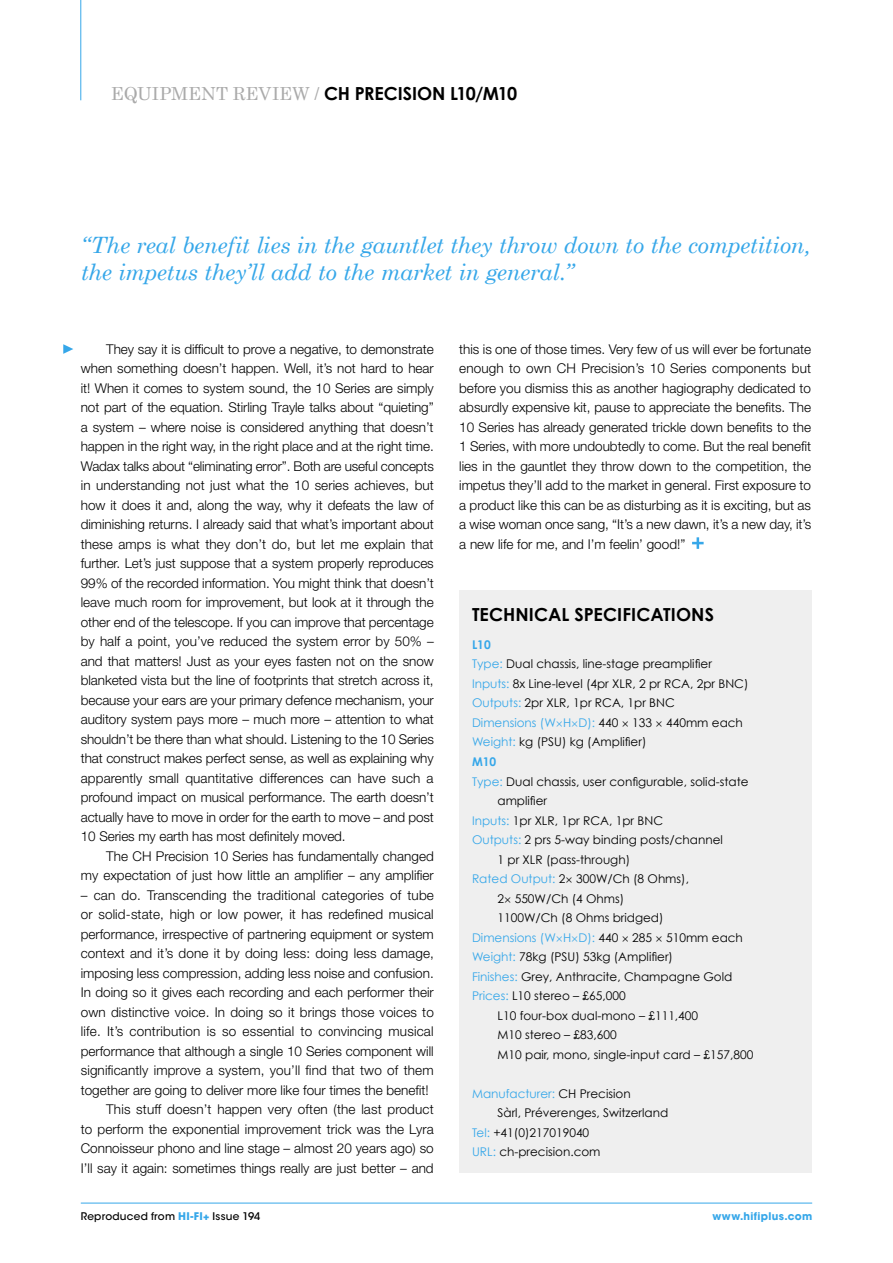
<style>
.page{position:relative;width:893px;height:1263px;background:#fff}
.page>*{position:absolute;margin:0;border:0;box-sizing:border-box;transform-origin:0 0}
.t1{font:italic 22.5px/27px "Century Schoolbook";letter-spacing:-.015em;color:#36a7e9}
.t2{font:700 18px "Century Gothic";color:#000}
.t3{font:300 13.5px/19.5px "Helvetica Neue LT Std";color:#000;text-align:justify}
.t4{font:12px "Century Gothic";color:#000}
.t5{font:12px "Century Gothic";color:#36a7e9}
.t6{font:700 12px "Century Gothic";color:#36a7e9}
.t7{font:500 10.5px "ITC Avant Garde Std";letter-spacing:.02em;color:#000}
.t8{font:700 10.5px "ITC Avant Garde Std";letter-spacing:.03em;color:#36a7e9}
.s1{font-family:"Century Schoolbook";font-weight:400;color:#aaa}
.s2{color:#36a7e9}
.s3{font-family:"Helvetica Neue LT Std";font-weight:300}
.s4{color:#000}
.s5{font-family:"Helvetica Neue LT Std";font-weight:300;color:#000}
.s6{font-weight:700;color:#36a7e9}
</style>
<div class="page">
<div style="left:459px;top:590px;width:353px;height:583px;background:#efefef"></div>
<svg style="left:692px;top:537px;width:12px;height:12px"></svg>
<svg style="left:63px;top:344px;width:10px;height:10px"></svg>
<hr style="left:80px;top:0;width:1px;height:100px;background:#36a7e9">
<hr style="left:81px;top:1203px;width:731px;height:1px;background:#36a7e9">
<h2 class="t2" style="left:111px;top:82px;width:408px"><span class="s1">EQUIPMENT REVIEW /</span> CH PRECISION L10/M10</h2>
<h1 class="t1" style="left:81px;top:231px;width:731px">“The real benefit lies in the gauntlet they throw down to the competition, the impetus they’ll add to the market in general.”</h1>
<p class="t3" style="left:81px;top:339px;width:355px;text-indent:26px">They say it is difficult to prove a negative, to demonstrate when something doesn’t happen. Well, it’s not hard to hear it! When it comes to system sound, the 10 Series are simply not part of the equation. Stirling Trayle talks about “quieting” a system – where noise is considered anything that doesn’t happen in the right way, in the right place and at the right time.<br>Wadax talks about “eliminating error”. Both are useful concepts in understanding not just what the 10 series achieves, but how it does it and, along the way, why it defeats the law of diminishing returns. I already said that what’s important about these amps is what they don’t do, but let me explain that further. Let’s just suppose that a system properly reproduces 99% of the recorded information. You might think that doesn’t leave much room for improvement, but look at it through the other end of the telescope. If you can improve that percentage by half a point, you’ve reduced the system error by 50% – and that matters! Just as your eyes fasten not on the snow blanketed vista but the line of footprints that stretch across it, because your ears are your primary defence mechanism, your auditory system pays more – much more – attention to what shouldn’t be there than what should. Listening to the 10 Series that construct makes perfect sense, as well as explaining why apparently small quantitative differences can have such a profound impact on musical performance. The earth doesn’t actually have to move in order for the earth to move – and post 10 Series my earth has most definitely moved.</p>
<p class="t3" style="left:81px;top:846px;width:355px;text-align:right">The CH Precision 10 Series has fundamentally changed<br>my expectation of just how little an amplifier – any amplifier</p>
<p class="t3" style="left:81px;top:885px;width:355px">– can do. Transcending the traditional categories of tube</p>
<p class="t3" style="left:81px;top:904px;width:354px">or solid-state, high or low power, it has redefined musical</p>
<p class="t3" style="left:81px;top:924px;width:354px">performance, irrespective of partnering equipment or system</p>
<p class="t3" style="left:81px;top:943px;width:355px">context and it’s done it by doing less: doing less damage,</p>
<p class="t3" style="left:81px;top:963px;width:354px">imposing less compression, adding less noise and confusion.</p>
<p class="t3" style="left:81px;top:982px;width:354px">In doing so it gives each recording and each performer their</p>
<p class="t3" style="left:81px;top:1002px;width:355px">own distinctive voice. In doing so it brings those voices to</p>
<p class="t3" style="left:81px;top:1021px;width:354px">life. It’s contribution is so essential to convincing musical</p>
<p class="t3" style="left:81px;top:1041px;width:354px">performance that although a single 10 Series component will</p>
<p class="t3" style="left:81px;top:1060px;width:354px">significantly improve a system, you’ll find that two of them</p>
<p class="t3" style="left:81px;top:1080px;width:349px">together are going to deliver more like four times the benefit!</p>
<p class="t3" style="left:106px;top:1099px;width:329px">This stuff doesn’t happen very often (the last product</p>
<p class="t3" style="left:81px;top:1119px;width:355px">to perform the exponential improvement trick was the Lyra</p>
<p class="t3" style="left:81px;top:1138px;width:354px">Connoisseur phono and line stage – almost 20 years ago) so</p>
<p class="t3" style="left:81px;top:1158px;width:354px">I’ll say it again: sometimes things really are just better – and</p>
<p class="t3" style="left:459px;top:339px;width:353px">this is one of those times. Very few of us will ever be fortunate enough to own CH Precision’s 10 Series components but before you dismiss this as another hagiography dedicated to absurdly expensive kit, pause to appreciate the benefits. The 10 Series has already generated trickle down benefits to the 1 Series, with more undoubtedly to come. But the real benefit lies in the gauntlet they throw down to the competition, the impetus they’ll add to the market in general. First exposure to a product like this can be as disturbing as it is exciting, but as a wise woman once sang, “It’s a new dawn, it’s a new day, it’s a new life for me, and I’m feelin’ good!”</p>
<h2 class="t2" style="left:472px;top:603px;width:244px">TECHNICAL SPECIFICATIONS</h2>
<p class="t6" style="left:472px;top:637px;width:20px">L10</p>
<p class="t4" style="left:472px;top:657px;width:241px"><span class="s2">Type:</span> Dual chassis, line-stage preamplifier</p>
<p class="t4" style="left:472px;top:676px;width:278px"><span class="s2">Inputs:</span> 8x Line-level (4pr XLR, 2 pr RCA, 2pr BNC)</p>
<p class="t4" style="left:472px;top:696px;width:204px"><span class="s2">Outputs:</span> 2pr XLR, 1pr RCA, 1pr BNC</p>
<p class="t5" style="left:472px;top:715px;width:272px">Dimensions (W<span class="s3">×</span>H<span class="s3">×</span>D): <span class="s4">440</span> <span class="s5">×</span> <span class="s4">133</span> <span class="s5">×</span> <span class="s4">440mm each</span></p>
<p class="t4" style="left:472px;top:735px;width:176px"><span class="s2">Weight:</span> kg (PSU) kg (Amplifier)</p>
<p class="t6" style="left:472px;top:754px;width:26px">M10</p>
<p class="t4" style="left:472px;top:774px;width:278px"><span class="s2">Type:</span> Dual chassis, user configurable, solid-state</p>
<p class="t4" style="left:497px;top:793px;width:51px">amplifier</p>
<p class="t4" style="left:472px;top:813px;width:193px"><span class="s2">Inputs:</span> 1pr XLR, 1pr RCA, 1pr BNC</p>
<p class="t4" style="left:472px;top:832px;width:252px"><span class="s2">Outputs:</span> 2 prs 5-way binding posts/channel</p>
<p class="t4" style="left:497px;top:852px;width:134px">1 pr XLR (pass-through)</p>
<p class="t4" style="left:472px;top:871px;width:218px"><span class="s2">Rated Output:</span> 2<span class="s3">×</span> 300W/Ch (8 Ohms),</p>
<p class="t4" style="left:497px;top:891px;width:128px">2<span class="s3">×</span> 550W/Ch (4 Ohms)</p>
<p class="t4" style="left:497px;top:910px;width:168px">1100W/Ch (8 Ohms bridged)</p>
<p class="t5" style="left:472px;top:930px;width:272px">Dimensions (W<span class="s3">×</span>H<span class="s3">×</span>D): <span class="s4">440</span> <span class="s5">×</span> <span class="s4">285</span> <span class="s5">×</span> <span class="s4">510mm each</span></p>
<p class="t4" style="left:472px;top:949px;width:203px"><span class="s2">Weight:</span> 78kg (PSU) 53kg (Amplifier)</p>
<p class="t4" style="left:472px;top:969px;width:262px"><span class="s2">Finishes:</span> Grey, Anthracite, Champagne Gold</p>
<p class="t4" style="left:472px;top:988px;width:155px"><span class="s2">Prices:</span> L10 stereo – £65,000</p>
<p class="t4" style="left:497px;top:1008px;width:202px">L10 four-box dual-mono – £111,400</p>
<p class="t4" style="left:497px;top:1027px;width:121px">M10 stereo – £83,600</p>
<p class="t4" style="left:497px;top:1047px;width:257px">M10 pair, mono, single-input card – £157,800</p>
<p class="t5" style="left:472px;top:1086px;width:160px">Manufacturer: <span class="s4">CH Precision</span></p>
<p class="t4" style="left:497px;top:1105px;width:172px">Sàrl, Préverenges, Switzerland</p>
<p class="t4" style="left:472px;top:1125px;width:119px"><span class="s2">Tel:</span> +41(0)217019040</p>
<p class="t4" style="left:472px;top:1144px;width:130px"><span class="s2">URL:</span> ch-precision.com</p>
<p class="t7" style="left:81px;top:1210px;width:181px">Reproduced from <span class="s6">HI-FI+</span> Issue 194</p>
<p class="t8" style="left:712px;top:1210px;width:101px">www.hifiplus.com</p>
</div>
